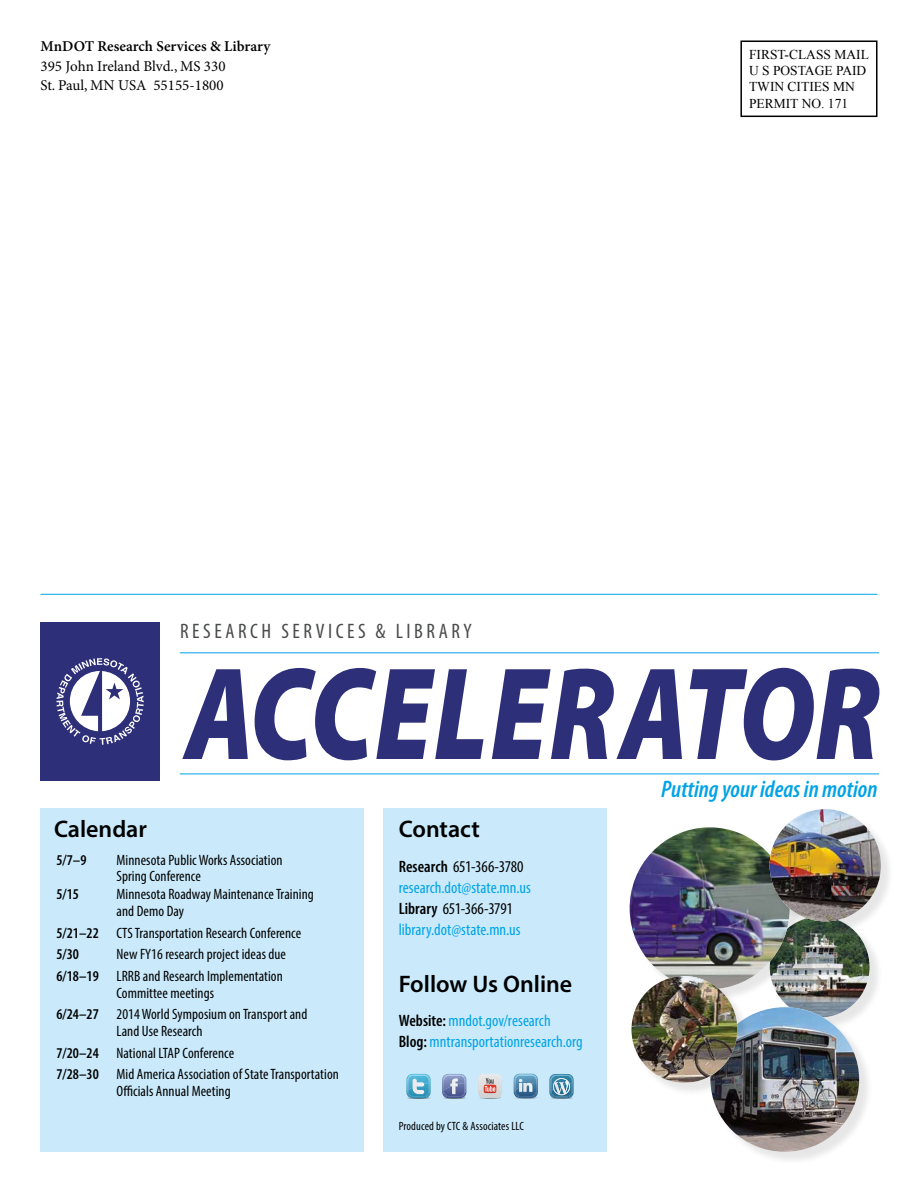
<style>
.page{position:relative;width:918px;height:1188px;background:#fff}
.page>*{position:absolute;margin:0;border:0;box-sizing:border-box;transform-origin:0 0}
.t1{font:italic 900 133.2px "Myriad Pro";letter-spacing:.005em;color:#2d2f79;scale:.8 1}
.t2{font:600 24px "Myriad Pro";color:#000}
.t3{font:italic 600 condensed 24px "Myriad Pro";color:#00a3e6}
.t4{font:condensed 21px "Myriad Pro";letter-spacing:.17em;color:#4a4b4b}
.t5{font:condensed 16.5px/21px "Myriad Pro";color:#00a3e6}
.t6{font:condensed 15px/21.8px "Myriad Pro";letter-spacing:.005em;color:#000}
.t7{font:15px/19.5px "Minion Pro";color:#000}
.t8{font:600 15px "Minion Pro";color:#000}
.t9{font:600 condensed 15px "Myriad Pro";color:#000}
.t10{font:13.5px/16.2px "Times New Roman";color:#000}
.t11{font:condensed 12px "Myriad Pro";letter-spacing:.01em;color:#000}
.s1{font-weight:600}
.s2{font-weight:600;color:#000}
.s3{color:#000}
</style>
<div class="page">
<hr style="left:40px;top:594px;width:838px;height:1px;background:#00a3e6">
<div style="left:383px;top:808px;width:223px;height:344px;background:#caeafb"></div>
<div style="left:40px;top:808px;width:324px;height:344px;background:#caeafb"></div>
<div style="left:40px;top:622px;width:120px;height:159px;background:#2d2f79"></div>
<svg style="left:57px;top:658px;width:87px;height:87px"></svg>
<img style="left:480px;top:1098px;width:21px;height:1px">
<svg style="left:478px;top:1074px;width:24px;height:24px"></svg>
<img style="left:408px;top:1098px;width:22px;height:1px">
<svg style="left:406px;top:1074px;width:25px;height:24px"></svg>
<img style="left:444px;top:1098px;width:22px;height:1px">
<svg style="left:442px;top:1074px;width:24px;height:24px"></svg>
<img style="left:443px;top:1083px;width:22px;height:14px">
<img style="left:516px;top:1098px;width:20px;height:1px">
<svg style="left:514px;top:1074px;width:24px;height:24px"></svg>
<img style="left:515px;top:1083px;width:22px;height:14px">
<img style="left:551px;top:1098px;width:22px;height:1px">
<svg style="left:549px;top:1074px;width:25px;height:24px"></svg>
<img style="left:550px;top:1075px;width:23px;height:16px">
<img style="left:553px;top:1078px;width:16px;height:11px">
<hr style="left:180px;top:652px;width:699px;height:1px;background:#00a3e6">
<hr style="left:180px;top:773px;width:699px;height:1px;background:#00a3e6">
<div style="left:771px;top:918px;width:112px;height:113px;background:#000;opacity:.1"></div>
<img style="left:771px;top:935px;width:99px;height:74px">
<div style="left:712px;top:1009px;width:161px;height:156px;background:#000;opacity:.1"></div>
<img style="left:712px;top:1007px;width:147px;height:145px">
<div style="left:631px;top:829px;width:173px;height:174px;background:#000;opacity:.1"></div>
<img style="left:629px;top:827px;width:161px;height:163px">
<div style="left:771px;top:811px;width:124px;height:124px;background:#000;opacity:.1"></div>
<img style="left:770px;top:809px;width:111px;height:112px;border-radius:56px">
<div style="left:633px;top:978px;width:118px;height:118px;background:#000;opacity:.1"></div>
<img style="left:631px;top:976px;width:106px;height:107px;border-radius:53px">
<div style="left:740px;top:40px;width:138px;height:77px;border:2px solid #000"></div>
<p class="t8" style="left:40px;top:36px;width:231px">MnDOT Research Services &amp; Library</p>
<p class="t7" style="left:40px;top:57px;width:187px">395 John Ireland Blvd., MS 330<br>St. Paul, MN USA 55155-1800</p>
<p class="t10" style="left:749px;top:46px;width:121px">FIRST-CLASS MAIL<br>U S POSTAGE PAID<br>TWIN CITIES MN<br>PERMIT NO. 171</p>
<h3 class="t4" style="left:180px;top:618px;width:293px">RESEARCH SERVICES &amp; LIBRARY</h3>
<h1 class="t1" style="left:185px;top:640px;width:870px">ACCELERATOR</h1>
<h2 class="t3" style="left:661px;top:776px;width:218px">Putting your ideas in motion</h2>
<h2 class="t2" style="left:54px;top:814px;width:95px">Calendar</h2>
<p class="t9" style="left:57px;top:852px;width:32px">5/7–9</p>
<p class="t6" style="left:117px;top:851px;width:168px;line-height:16.5px">Minnesota Public Works Association<br>Spring Conference</p>
<p class="t9" style="left:57px;top:886px;width:24px">5/15</p>
<p class="t6" style="left:117px;top:886px;width:199px;line-height:16.5px">Minnesota Roadway Maintenance Training and Demo Day</p>
<p class="t6" style="left:57px;top:922px;width:246px"><span class="s1">5/21–22</span> CTS Transportation Research Conference<br><span class="s1">5/30</span></p>
<p class="t6" style="left:57px;top:943px;width:231px;text-align:right">New FY16 research project ideas due<br><span class="s1">6/18–19</span> LRRB and Research Implementation</p>
<p class="t6" style="left:57px;top:982px;width:252px;text-indent:60px">Committee meetings<br><span class="s1">6/24–27</span> 2014 World Symposium on Transport and</p>
<p class="t6" style="left:57px;top:1020px;width:284px;text-indent:60px">Land Use Research<br><span class="s1">7/20–24</span> National LTAP Conference<br><span class="s1">7/28–30</span> Mid America Association of State Transportation</p>
<p class="t6" style="left:117px;top:1080px;width:116px">Officials Annual Meeting</p>
<h2 class="t2" style="left:399px;top:814px;width:83px">Contact</h2>
<p class="t5" style="left:399px;top:855px;width:134px"><span class="s2">Research</span> <span class="s3">651-366-3780 </span>research.dot@state.mn.us<br><span class="s2">Library</span> <span class="s3">651-366-3791 </span>library.dot@state.mn.us</p>
<h2 class="t2" style="left:399px;top:968px;width:175px">Follow Us Online</h2>
<p class="t5" style="left:399px;top:1010px;width:186px"><span class="s2">Website:</span> mndot.gov/research<br><span class="s2">Blog:</span> mntransportationresearch.org</p>
<p class="t11" style="left:399px;top:1118px;width:127px">Produced by CTC &amp; Associates LLC</p>
</div>
